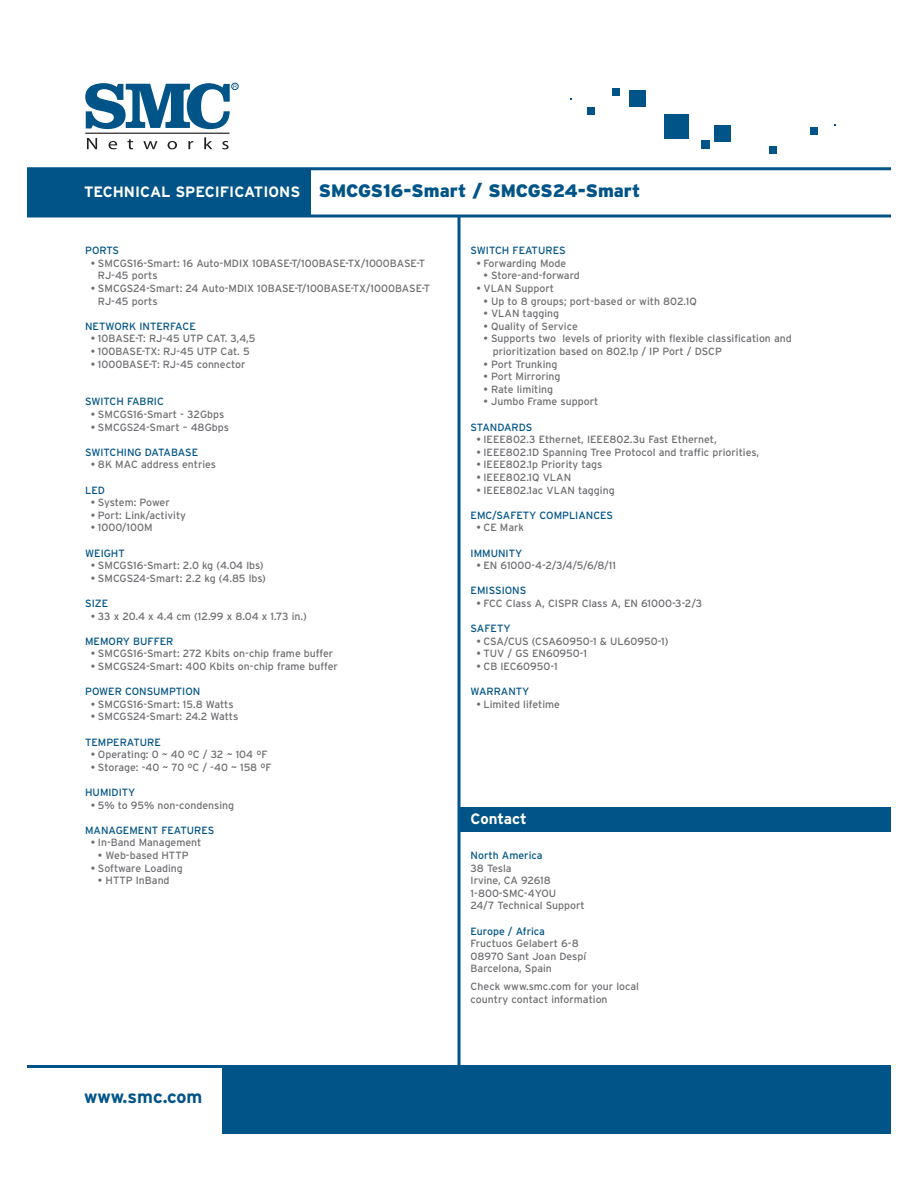
<style>
.page{position:relative;width:918px;height:1188px;background:#fff}
.page>*{position:absolute;margin:0;border:0;box-sizing:border-box;transform-origin:0 0}
.t1{font:900 18px "Interstate";color:#005487}
.t2{font:700 18px "Interstate";color:#005487}
.t3{font:700 15px "Interstate";color:#fff}
.t4{font:10.5px/12.6px "Interstate";color:#6d6e71}
.t5{font:10.5px "Interstate";color:#005487}
.t6{font:10.5px "Interstate";letter-spacing:-.02em;color:#6d6e71}
.s1{font-weight:700;font-size:15px;color:#fff}
</style>
<div class="page">
<div style="left:27px;top:169px;width:283px;height:47px;background:#005487"></div>
<svg style="left:85px;top:83px;width:152px;height:46px"></svg>
<div style="left:231px;top:83px;width:8px;height:7px;border:1px solid #005487;border-radius:50%"></div>
<hr style="left:85px;top:133px;width:145px;height:1px;background:#231f20">
<svg style="left:87px;top:138px;width:10px;height:11px"></svg>
<svg style="left:109px;top:141px;width:8px;height:8px"></svg>
<svg style="left:127px;top:139px;width:6px;height:10px"></svg>
<svg style="left:143px;top:141px;width:14px;height:8px"></svg>
<svg style="left:168px;top:141px;width:9px;height:8px"></svg>
<svg style="left:188px;top:141px;width:5px;height:8px"></svg>
<svg style="left:204px;top:137px;width:8px;height:12px"></svg>
<svg style="left:222px;top:141px;width:7px;height:8px"></svg>
<hr style="left:27px;top:167px;width:864px;height:3px;background:#005487">
<div style="left:665px;top:115px;width:24px;height:24px;background:#005487"></div>
<div style="left:701px;top:140px;width:8px;height:9px;background:#005487"></div>
<div style="left:715px;top:126px;width:16px;height:16px;background:#005487"></div>
<div style="left:769px;top:146px;width:8px;height:8px;background:#005487"></div>
<div style="left:810px;top:127px;width:8px;height:8px;background:#005487"></div>
<div style="left:629px;top:91px;width:17px;height:16px;background:#005487"></div>
<div style="left:587px;top:108px;width:7px;height:7px;background:#005487"></div>
<div style="left:612px;top:88px;width:8px;height:8px;background:#005487"></div>
<div style="left:223px;top:1067px;width:668px;height:67px;background:#005487"></div>
<hr style="left:27px;top:1065px;width:864px;height:3px;background:#005487">
<svg style="left:27px;top:214px;width:864px;height:4px;fill:#005487"></svg>
<div style="left:460px;top:807px;width:431px;height:25px;background:#005487"></div>
<hr style="left:458px;top:216px;width:2px;height:852px;background:#005487">
<h1 class="t1" style="left:84px;top:184px;width:558px"><span class="s1">TECHNICAL SPECIFICATIONS</span> SMCGS16-Smart / SMCGS24-Smart</h1>
<p class="t5" style="left:85px;top:247px;width:36px">PORTS</p>
<p class="t4" style="left:98px;top:258px;width:329px;text-indent:-7px">• SMCGS16-Smart: 16 Auto-MDIX 10BASE-T/100BASE-TX/1000BASE-T<br>RJ-45 ports</p>
<p class="t4" style="left:98px;top:283px;width:334px;text-indent:-7px">• SMCGS24-Smart: 24 Auto-MDIX 10BASE-T/100BASE-TX/1000BASE-T<br>RJ-45 ports</p>
<p class="t5" style="left:85px;top:322px;width:112px">NETWORK INTERFACE</p>
<p class="t4" style="left:91px;top:333px;width:166px">• 10BASE-T: RJ-45 UTP CAT. 3,4,5</p>
<p class="t4" style="left:91px;top:346px;width:160px">• 100BASE-TX: RJ-45 UTP Cat. 5</p>
<p class="t4" style="left:91px;top:359px;width:156px">• 1000BASE-T: RJ-45 connector</p>
<p class="t5" style="left:85px;top:398px;width:80px">SWITCH FABRIC</p>
<p class="t4" style="left:91px;top:409px;width:135px">• SMCGS16-Smart - 32Gbps</p>
<p class="t4" style="left:91px;top:422px;width:139px">• SMCGS24-Smart – 48Gbps</p>
<p class="t5" style="left:85px;top:448px;width:115px">SWITCHING DATABASE</p>
<p class="t4" style="left:91px;top:459px;width:127px">• 8K MAC address entries</p>
<p class="t5" style="left:85px;top:486px;width:21px">LED</p>
<p class="t6" style="left:91px;top:499px;width:80px">• System: Power</p>
<p class="t4" style="left:91px;top:510px;width:96px">• Port: Link/activity</p>
<p class="t4" style="left:91px;top:522px;width:63px">• 1000/100M</p>
<p class="t5" style="left:85px;top:549px;width:41px">WEIGHT</p>
<p class="t4" style="left:91px;top:560px;width:174px">• SMCGS16-Smart: 2.0 kg (4.04 lbs)</p>
<p class="t4" style="left:91px;top:573px;width:177px">• SMCGS24-Smart: 2.2 kg (4.85 lbs)</p>
<p class="t5" style="left:85px;top:599px;width:25px">SIZE</p>
<p class="t4" style="left:91px;top:611px;width:217px">• 33 x 20.4 x 4.4 cm (12.99 x 8.04 x 1.73 in.)</p>
<p class="t5" style="left:85px;top:637px;width:90px">MEMORY BUFFER</p>
<p class="t4" style="left:91px;top:648px;width:244px">• SMCGS16-Smart: 272 Kbits on-chip frame buffer</p>
<p class="t4" style="left:91px;top:661px;width:248px">• SMCGS24-Smart: 400 Kbits on-chip frame buffer</p>
<p class="t5" style="left:85px;top:688px;width:117px">POWER CONSUMPTION</p>
<p class="t4" style="left:91px;top:699px;width:144px">• SMCGS16-Smart: 15.8 Watts</p>
<p class="t4" style="left:91px;top:711px;width:149px">• SMCGS24-Smart: 24.2 Watts</p>
<p class="t5" style="left:85px;top:738px;width:77px">TEMPERATURE</p>
<p class="t4" style="left:91px;top:749px;width:178px">• Operating: 0 ~ 40 ºC / 32 ~ 104 ºF</p>
<p class="t4" style="left:91px;top:762px;width:182px">• Storage: -40 ~ 70 ºC / -40 ~ 158 ºF</p>
<p class="t5" style="left:85px;top:788px;width:52px">HUMIDITY</p>
<p class="t4" style="left:91px;top:800px;width:145px">• 5% to 95% non-condensing</p>
<p class="t5" style="left:85px;top:826px;width:131px">MANAGEMENT FEATURES</p>
<p class="t4" style="left:91px;top:837px;width:112px">• In-Band Management</p>
<p class="t4" style="left:98px;top:850px;width:92px">• Web-based HTTP</p>
<p class="t4" style="left:91px;top:863px;width:93px">• Software Loading</p>
<p class="t4" style="left:98px;top:875px;width:73px">• HTTP InBand</p>
<h1 class="t2" style="left:84px;top:1090px;width:120px">www.smc.com</h1>
<p class="t5" style="left:471px;top:247px;width:96px">SWITCH FEATURES</p>
<p class="t4" style="left:476px;top:258px;width:91px">• Forwarding Mode</p>
<p class="t4" style="left:483px;top:270px;width:98px">• Store-and-forward</p>
<p class="t4" style="left:476px;top:283px;width:79px">• VLAN Support</p>
<p class="t4" style="left:483px;top:296px;width:215px">• Up to 8 groups; port-based or with 802.1Q</p>
<p class="t4" style="left:483px;top:308px;width:77px">• VLAN tagging</p>
<p class="t4" style="left:483px;top:321px;width:96px">• Quality of Service</p>
<p class="t4" style="left:493px;top:333px;width:300px;text-indent:-9px">• Supports two levels of priority with flexible classification and prioritization based on 802.1p / IP Port / DSCP</p>
<p class="t4" style="left:483px;top:359px;width:76px">• Port Trunking</p>
<p class="t4" style="left:483px;top:371px;width:78px">• Port Mirroring</p>
<p class="t4" style="left:483px;top:384px;width:71px">• Rate limiting</p>
<p class="t4" style="left:483px;top:396px;width:116px">• Jumbo Frame support</p>
<p class="t5" style="left:471px;top:423px;width:63px">STANDARDS</p>
<p class="t4" style="left:476px;top:434px;width:242px">• IEEE802.3 Ethernet, IEEE802.3u Fast Ethernet,</p>
<p class="t4" style="left:476px;top:447px;width:284px">• IEEE802.1D Spanning Tree Protocol and traffic priorities,</p>
<p class="t4" style="left:476px;top:459px;width:128px">• IEEE802.1p Priority tags</p>
<p class="t4" style="left:476px;top:472px;width:96px">• IEEE802.1Q VLAN</p>
<p class="t4" style="left:476px;top:485px;width:140px">• IEEE802.1ac VLAN tagging</p>
<p class="t5" style="left:471px;top:511px;width:144px">EMC/SAFETY COMPLIANCES</p>
<p class="t4" style="left:476px;top:522px;width:49px">• CE Mark</p>
<p class="t5" style="left:471px;top:549px;width:53px">IMMUNITY</p>
<p class="t4" style="left:476px;top:560px;width:141px">• EN 61000-4-2/3/4/5/6/8/11</p>
<p class="t5" style="left:471px;top:587px;width:57px">EMISSIONS</p>
<p class="t4" style="left:476px;top:598px;width:227px">• FCC Class A, CISPR Class A, EN 61000-3-2/3</p>
<p class="t5" style="left:471px;top:625px;width:41px">SAFETY</p>
<p class="t4" style="left:476px;top:636px;width:193px">• CSA/CUS (CSA60950-1 &amp; UL60950-1)</p>
<p class="t4" style="left:476px;top:648px;width:112px">• TUV / GS EN60950-1</p>
<p class="t4" style="left:476px;top:661px;width:83px">• CB IEC60950-1</p>
<p class="t5" style="left:471px;top:688px;width:60px">WARRANTY</p>
<p class="t4" style="left:476px;top:699px;width:85px">• Limited lifetime</p>
<h2 class="t3" style="left:471px;top:813px;width:58px">Contact</h2>
<p class="t5" style="left:471px;top:851px;width:73px">North America</p>
<p class="t4" style="left:471px;top:863px;width:116px">38 Tesla<br>Irvine, CA 92618<br>1-800-SMC-4YOU<br>24/7 Technical Support</p>
<p class="t5" style="left:471px;top:927px;width:76px">Europe / Africa</p>
<p class="t4" style="left:471px;top:938px;width:117px">Fructuos Gelabert 6-8<br>08970 Sant Joan Despí<br>Barcelona, Spain</p>
<p class="t4" style="left:471px;top:981px;width:170px">Check www.smc.com for your local country contact information</p>
</div>
